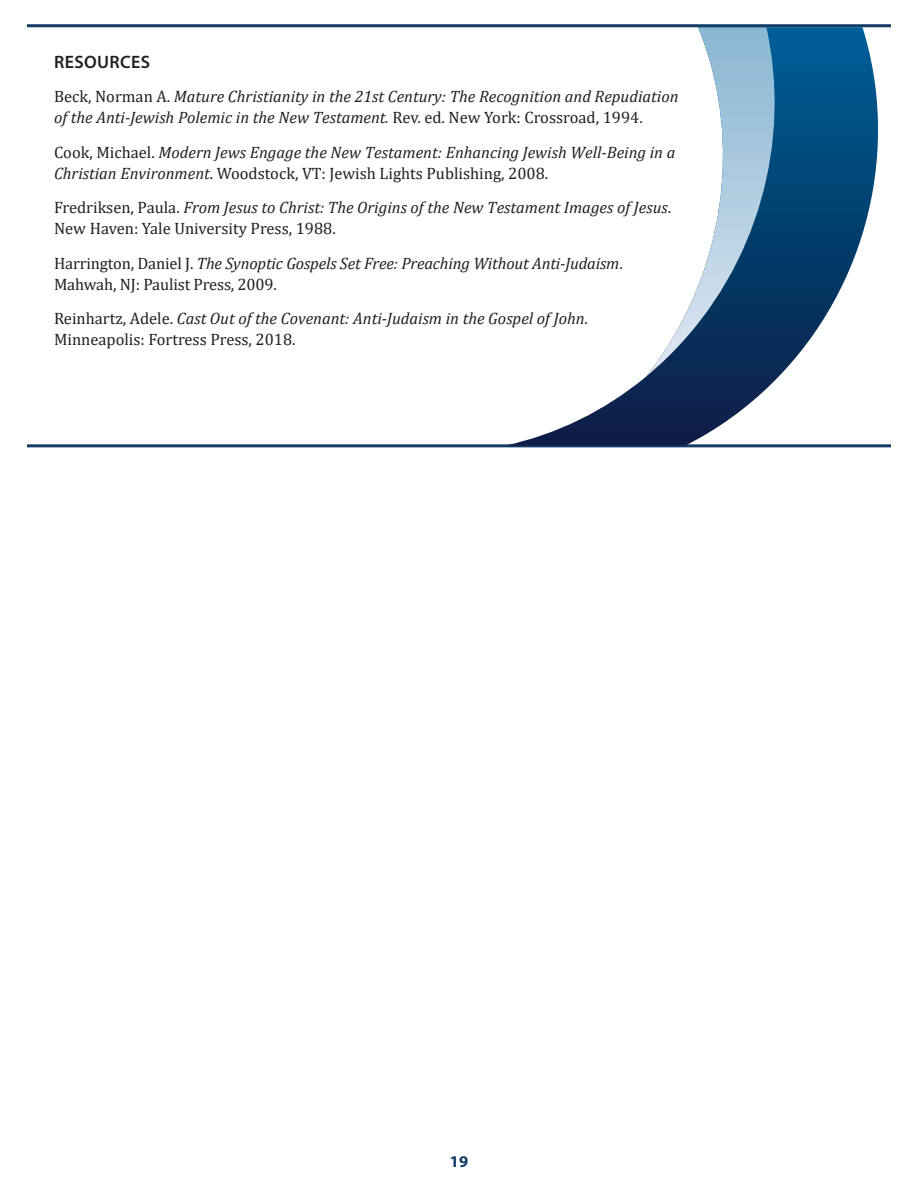
<style>
.page{position:relative;width:918px;height:1188px;background:#fff}
.page>*{position:absolute;margin:0;border:0;box-sizing:border-box;transform-origin:0 0}
.t1{font:600 18px "Myriad Pro";letter-spacing:.02em;color:#231f20}
.t2{font:italic 16.5px/21px "Cambria";color:#231f20}
.t3{font:700 16.5px "Myriad Pro";color:#123b66}
.s1{font-style:normal}
</style>
<div class="page">
<hr style="left:27px;top:444px;width:864px;height:3px;background:#123b66">
<svg style="left:505px;top:27px;width:386px;height:419px"></svg>
<svg style="left:546px;top:27px;width:246px;height:407px"></svg>
<svg style="left:505px;top:434px;width:41px;height:12px"></svg>
<hr style="left:27px;top:24px;width:864px;height:3px;background:#123b66">
<p class="t1" style="left:54px;top:50px;width:97px">RESOURCES</p>
<p class="t2" style="left:54px;top:85px;width:626px"><span class="s1">Beck, Norman A.</span> Mature Christianity in the 21st Century: The Recognition and Repudiation of the Anti-Jewish Polemic in the New Testament. <span class="s1">Rev. ed. New York: Crossroad, 1994.</span></p>
<p class="t2" style="left:54px;top:141px;width:623px"><span class="s1">Cook, Michael.</span> Modern Jews Engage the New Testament: Enhancing Jewish Well-Being in a<br>Christian Environment<span class="s1">. Woodstock, VT: Jewish Lights Publishing, 2008.</span></p>
<p class="t2" style="left:54px;top:196px;width:619px"><span class="s1">Fredriksen, Paula.</span> From Jesus to Christ: The Origins of the New Testament Images of Jesus<span class="s1">.<br>New Haven: Yale University Press, 1988.</span></p>
<p class="t2" style="left:54px;top:252px;width:570px"><span class="s1">Harrington, Daniel J.</span> The Synoptic Gospels Set Free: Preaching Without Anti-Judaism<span class="s1">.<br>Mahwah, NJ: Paulist Press, 2009.</span></p>
<p class="t2" style="left:54px;top:307px;width:536px"><span class="s1">Reinhartz, Adele.</span> Cast Out of the Covenant: Anti-Judaism in the Gospel of John<span class="s1">.<br>Minneapolis: Fortress Press, 2018.</span></p>
<p class="t3" style="left:450px;top:1151px;width:20px">19</p>
</div>
